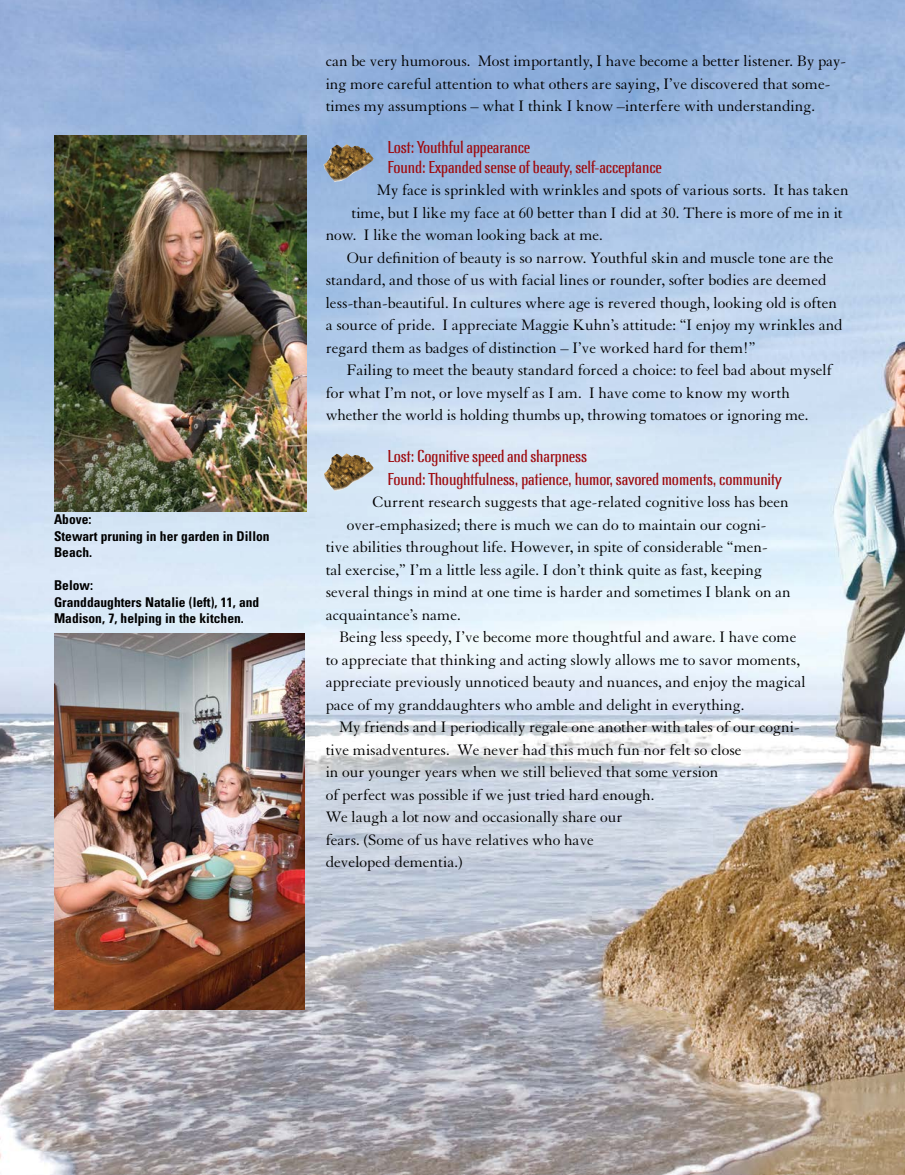
<style>
.page{position:relative;width:905px;height:1175px;background:#fff}
.page>*{position:absolute;margin:0;border:0;box-sizing:border-box;transform-origin:0 0}
.t1{font:18px/19.5px "Lennox ITC";color:#9e0b0f}
.t2{font:16.5px/22.5px "Granjon";color:#000}
.t3{font:700 condensed 13.5px/16.5px "Univers";color:#000}
</style>
<div class="page">
<img style="left:0;top:0;width:904px;height:1174px">
<img style="left:55px;top:135px;width:251px;height:377px">
<img style="left:54px;top:633px;width:251px;height:376px">
<img style="left:323px;top:453px;width:50px;height:38px">
<img style="left:323px;top:144px;width:50px;height:38px">
<p class="t3" style="left:54px;top:511px;width:217px">Above:<br>Stewart pruning in her garden in Dillon<br>Beach.</p>
<p class="t3" style="left:54px;top:577px;width:207px">Below:<br>Granddaughters Natalie (left), 11, and<br>Madison, 7, helping in the kitchen.</p>
<p class="t2" style="left:326px;top:50px;width:522px">can be very humorous. Most importantly, I have become a better listener. By pay&shy;ing more careful attention to what others are saying, I’ve discovered that some&shy;times my assumptions – what I think I know –interfere with understanding.</p>
<p class="t1" style="left:387px;top:138px;width:276px">Lost: Youthful appearance<br>Found: Expanded sense of beauty, self-acceptance</p>
<p class="t2" style="left:377px;top:179px;width:473px">My face is sprinkled with wrinkles and spots of various sorts. It has taken</p>
<p class="t2" style="left:351px;top:202px;width:493px">time, but I like my face at 60 better than I did at 30. There is more of me in it</p>
<p class="t2" style="left:326px;top:224px;width:279px">now. I like the woman looking back at me.</p>
<p class="t2" style="left:347px;top:247px;width:488px">Our definition of beauty is so narrow. Youthful skin and muscle tone are the</p>
<p class="t2" style="left:326px;top:269px;width:502px">standard, and those of us with facial lines or rounder, softer bodies are deemed</p>
<p class="t2" style="left:326px;top:292px;width:513px">less-than-beautiful. In cultures where age is revered though, looking old is often</p>
<p class="t2" style="left:326px;top:314px;width:518px">a source of pride. I appreciate Maggie Kuhn’s attitude: “I enjoy my wrinkles and</p>
<p class="t2" style="left:326px;top:337px;width:431px">regard them as badges of distinction – I’ve worked hard for them!”</p>
<p class="t2" style="left:347px;top:359px;width:487px">Failing to meet the beauty standard forced a choice: to feel bad about myself</p>
<p class="t2" style="left:326px;top:382px;width:465px">for what I’m not, or love myself as I am. I have come to know my worth</p>
<p class="t2" style="left:326px;top:404px;width:484px">whether the world is holding thumbs up, throwing tomatoes or ignoring me.</p>
<p class="t1" style="left:387px;top:445px;width:395px;line-height:22.5px">Lost: Cognitive speed and sharpness<br>Found: Thoughtfulness, patience, humor, savored moments, community</p>
<p class="t2" style="left:372px;top:491px;width:417px">Current research suggests that age-related cognitive loss has been</p>
<p class="t2" style="left:347px;top:514px;width:421px">over-emphasized; there is much we can do to maintain our cogni-</p>
<p class="t2" style="left:326px;top:536px;width:443px">tive abilities throughout life. However, in spite of considerable “men-</p>
<p class="t2" style="left:326px;top:559px;width:438px">tal exercise,” I’m a little less agile. I don’t think quite as fast, keeping</p>
<p class="t2" style="left:326px;top:581px;width:466px">several things in mind at one time is harder and sometimes I blank on an</p>
<p class="t2" style="left:326px;top:604px;width:137px">acquaintance’s name.</p>
<p class="t2" style="left:339px;top:626px;width:458px">Being less speedy, I’ve become more thoughtful and aware. I have come</p>
<p class="t2" style="left:326px;top:649px;width:476px">to appreciate that thinking and acting slowly allows me to savor moments,</p>
<p class="t2" style="left:326px;top:671px;width:481px">appreciate previously unnoticed beauty and nuances, and enjoy the magical</p>
<p class="t2" style="left:326px;top:694px;width:420px">pace of my granddaughters who amble and delight in everything.</p>
<p class="t2" style="left:339px;top:716px;width:462px">My friends and I periodically regale one another with tales of our cogni-</p>
<p class="t2" style="left:326px;top:739px;width:417px">tive misadventures. We never had this much fun nor felt so close</p>
<p class="t2" style="left:326px;top:761px;width:394px">in our younger years when we still believed that some version</p>
<p class="t2" style="left:326px;top:784px;width:330px">of perfect was possible if we just tried hard enough.</p>
<p class="t2" style="left:326px;top:806px;width:298px">We laugh a lot now and occasionally share our</p>
<p class="t2" style="left:326px;top:829px;width:270px">fears. (Some of us have relatives who have</p>
<p class="t2" style="left:326px;top:851px;width:138px">developed dementia.)</p>
</div>
